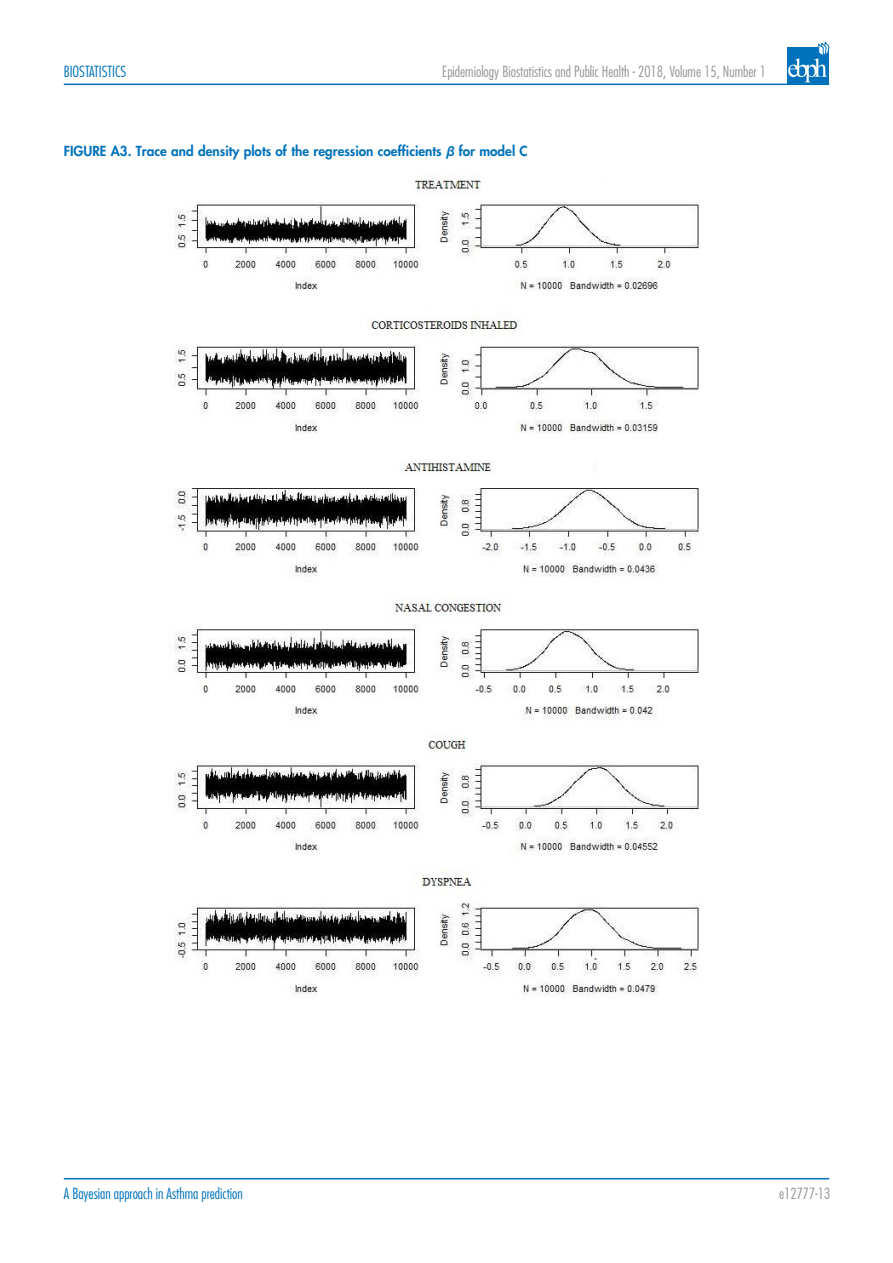
<style>
.page{position:relative;width:893px;height:1263px;background:#fff}
.page>*{position:absolute;margin:0;border:0;box-sizing:border-box;transform-origin:0 0}
.t1{font:300 condensed 15px "Futura Std";color:#939598}
.t2{font:300 condensed 15px "Futura Std";color:#0072bc}
.Titoli_Tabelle{font:800 13.5px "Futura Std";color:#0072bc}
.s1{font-family:"Arial";font-weight:700;font-style:italic}
</style>
<div class="page">
<hr style="left:64px;top:84px;width:765px;height:1px;background:#0072bc">
<hr style="left:64px;top:1178px;width:765px;height:1px;background:#0072bc">
<svg style="left:787px;top:47px;width:42px;height:37px"></svg>
<svg style="left:788px;top:42px;width:41px;height:40px"></svg>
<img style="left:174px;top:174px;width:525px;height:821px">
<p class="t2" style="left:64px;top:62px;width:64px">BIOSTATISTICS</p>
<p class="t1" style="left:442px;top:62px;width:325px">Epidemiology Biostatistics and Public Health - 2018, Volume 15, Number 1</p>
<p class="Titoli_Tabelle" style="left:64px;top:143px;width:465px">FIGURE A3. Trace and density plots of the regression coefficients <span class="s1">β</span> for model C</p>
<p class="t2" style="left:64px;top:1184px;width:180px">A Bayesian approach in Asthma prediction</p>
<p class="t1" style="left:779px;top:1184px;width:53px">e12777-13</p>
</div>
